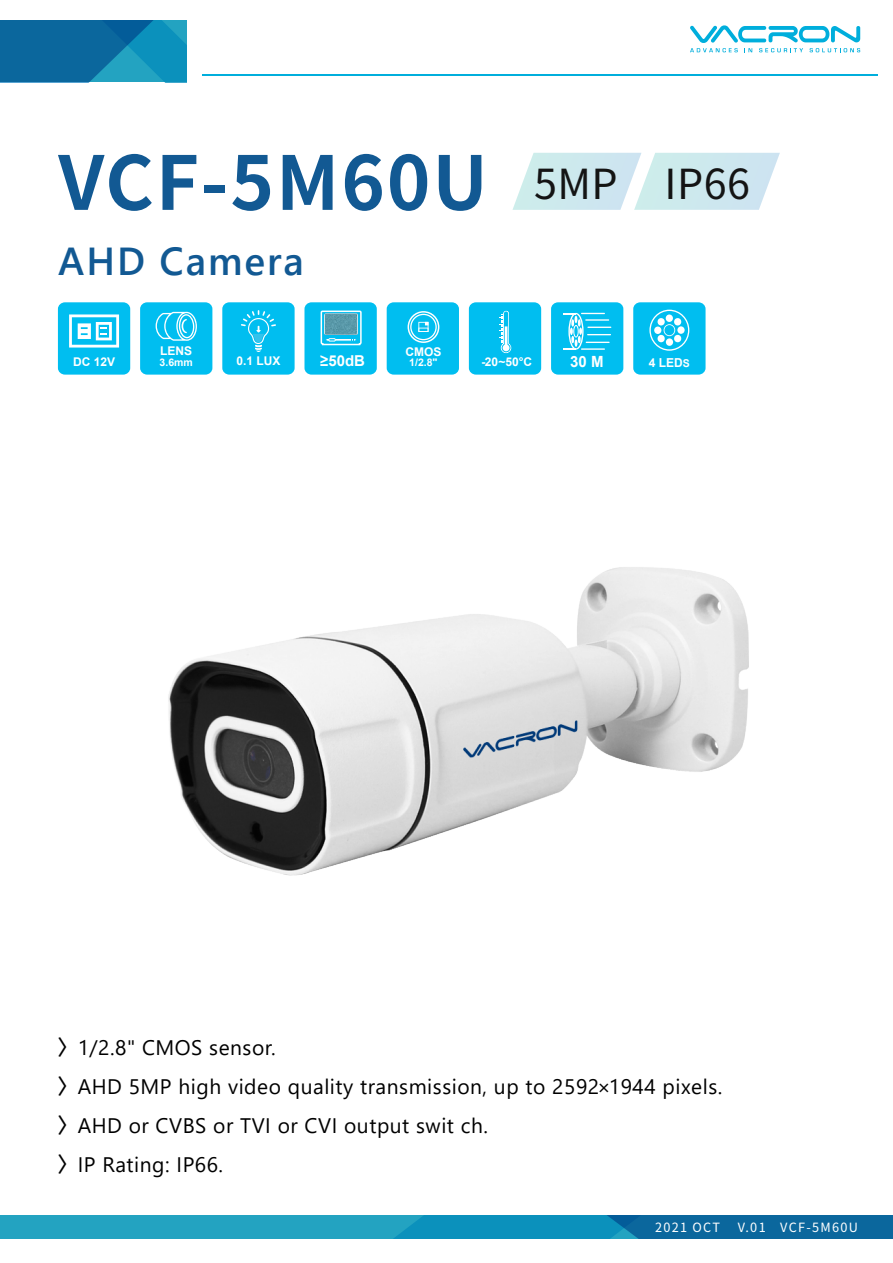
<style>
.page{position:relative;width:893px;height:1263px;background:#fff}
.page>*{position:absolute;margin:0;border:0;box-sizing:border-box;transform-origin:0 0}
.t1{font:700 74.25px "Noto Sans CJ Ktc";letter-spacing:.025em;color:#125993}
.t2{font:41.4px "Noto Sans CJ Ktc";letter-spacing:.01em;color:#141414}
.t3{font:600 39px "Segoe UI";letter-spacing:.05em;color:#125993}
.t4{font:21px/39px "Yu Gothic UI";letter-spacing:.025em;color:#000}
.t5{font:700 15.45px "Arial";color:#fff}
.t6{font:700 15px "Arial";color:#fff}
.t7{font:12.75px "Noto Sans CJ Ktc";letter-spacing:.1em;color:#fff}
.t8{font:700 12.3px "Arial";color:#fff}
.t9{font:700 12px "Arial";color:#fff}
.t10{font:700 10.5px "Arial";color:#fff}
.s1{font-size:10.8px}
.s2{font-family:"Noto Sans CJ Ktc";font-weight:500}
</style>
<div class="page">
<div style="left:0;top:1215px;width:893px;height:23px;background:#23a3c1"></div>
<svg style="left:395px;top:1215px;width:498px;height:23px;background:#0b7aab"></svg>
<hr style="left:202px;top:74px;width:676px;height:2px;background:#00aedc">
<svg style="left:0;top:20px;width:186px;height:62px;background:#0d77a8"></svg>
<svg style="left:690px;top:25px;width:170px;height:27px"></svg>
<svg style="left:512px;top:153px;width:268px;height:57px;background:#d3ebf0"></svg>
<div style="left:140px;top:302px;width:72px;height:73px;background:#00bef0;border-radius:7px"></div>
<svg style="left:156px;top:312px;width:41px;height:29px"></svg>
<div style="left:58px;top:302px;width:72px;height:73px;background:#00bef0;border-radius:7px"></div>
<svg style="left:69px;top:314px;width:50px;height:34px"></svg>
<div style="left:222px;top:302px;width:73px;height:73px;background:#00bef0;border-radius:7px"></div>
<svg style="left:241px;top:310px;width:35px;height:42px"></svg>
<div style="left:304px;top:302px;width:73px;height:73px;background:#00bef0;border-radius:7px"></div>
<div style="left:321px;top:311px;width:41px;height:33px;border:2px solid #fff"></div>
<svg style="left:324px;top:334px;width:34px;height:7px"></svg>
<div style="left:324px;top:314px;width:34px;height:21px;background:#5999a9;border-radius:2px"></div>
<div style="left:324px;top:313px;width:34px;height:22px;border:1px solid #fff;border-radius:2px"></div>
<div style="left:387px;top:302px;width:72px;height:73px;background:#00bef0;border-radius:7px"></div>
<svg style="left:408px;top:311px;width:31px;height:32px"></svg>
<div style="left:469px;top:302px;width:72px;height:73px;background:#00bef0;border-radius:7px"></div>
<svg style="left:499px;top:311px;width:12px;height:42px"></svg>
<div style="left:551px;top:302px;width:72px;height:73px;background:#00bef0;border-radius:7px"></div>
<svg style="left:563px;top:313px;width:48px;height:37px"></svg>
<div style="left:633px;top:302px;width:72px;height:73px;background:#00bef0;border-radius:7px"></div>
<svg style="left:649px;top:310px;width:40px;height:41px"></svg>
<img style="left:168px;top:567px;width:581px;height:309px">
<h1 class="t1" style="left:58px;top:141px;width:431px">VCF-5M60U</h1>
<h3 class="t3" style="left:58px;top:224px;width:247px">AHD Camera</h3>
<h2 class="t2" style="left:534px;top:161px;width:218px">5MP IP66</h2>
<p class="t9" style="left:160px;top:343px;width:34px">LENS</p>
<p class="t9" style="left:73px;top:353px;width:44px">DC 12V</p>
<p class="t10" style="left:160px;top:355px;width:35px">3.6mm</p>
<p class="t9" style="left:236px;top:353px;width:46px">0.1 LUX</p>
<p class="t6" style="left:320px;top:350px;width:46px">≥50dB</p>
<p class="t9" style="left:405px;top:343px;width:37px">CMOS</p>
<p class="t10" style="left:409px;top:355px;width:30px">1/2.8"</p>
<p class="t9" style="left:481px;top:353px;width:52px">-20~50°C</p>
<p class="t5" style="left:570px;top:351px;width:35px">30 M</p>
<p class="t8" style="left:649px;top:354px;width:43px">4 LED<span class="s1">S</span></p>
<p class="t4" style="left:57px;top:1025px;width:666px"><span class="s2">〉</span>1/2.8" CMOS sensor.<br><span class="s2">〉</span>AHD 5MP high video quality transmission, up to 2592×1944 pixels.<span class="s2">〉</span>AHD or CVBS or TVI or CVI output swit ch.<br><span class="s2">〉</span>IP Rating: IP66.</p>
<p class="t7" style="left:655px;top:1220px;width:66px">2021 OCT</p>
<p class="t7" style="left:738px;top:1220px;width:122px">V.01 VCF-5M60U</p>
</div>
